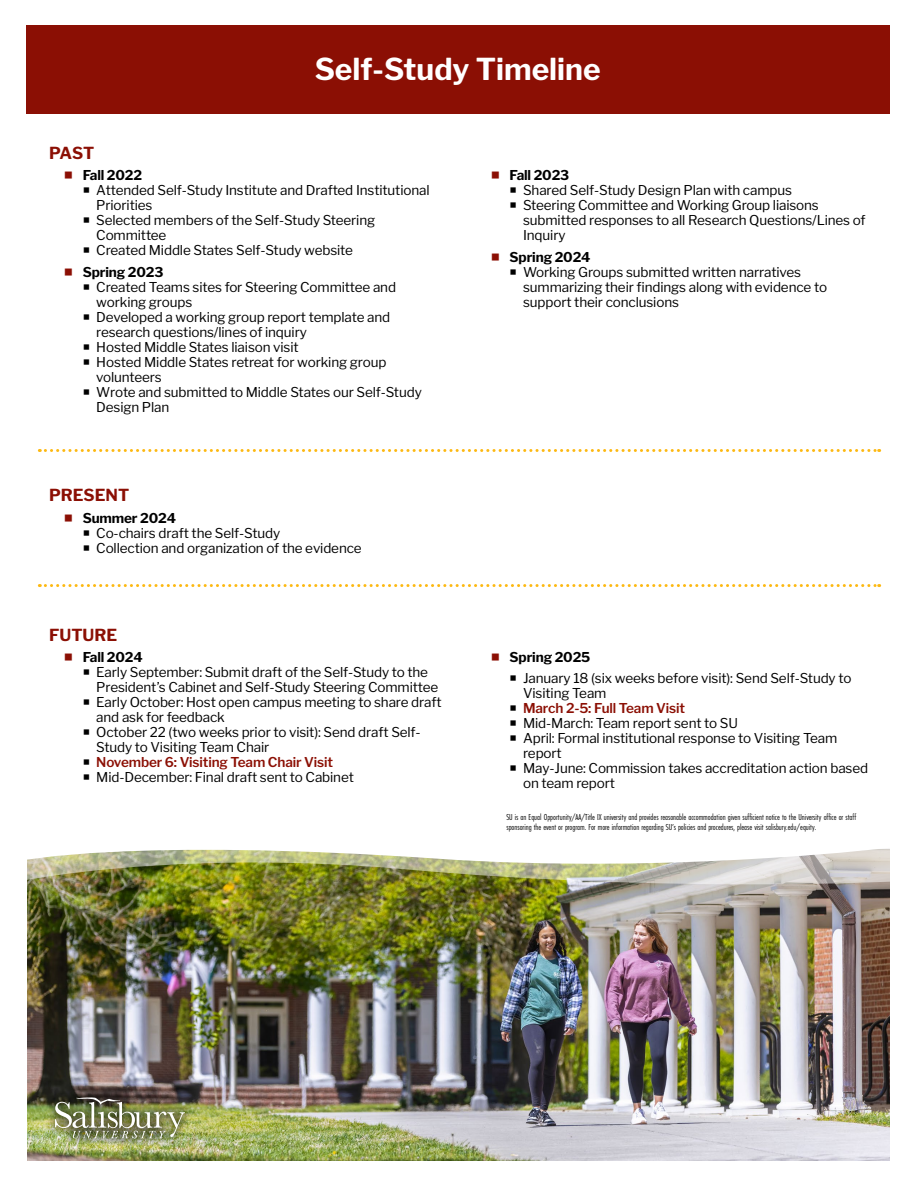
<style>
.page{position:relative;width:918px;height:1188px;background:#fff}
.page>*{position:absolute;margin:0;border:0;box-sizing:border-box;transform-origin:0 0}
.Sub-Header{font:700 30px "Libre Franklin";color:#fff}
.Sub-Header-2{font:700 16.5px "Libre Franklin";color:#8b0f04}
.t1{font:13.5px/15px "Libre Franklin";letter-spacing:-.01em;color:#000}
.t2{font:700 13.5px "Libre Franklin";letter-spacing:-.01em;color:#000}
.t3{font:600 13.5px "Libre Franklin";letter-spacing:-.01em;color:#8b0f04}
.t4{font:9px/10.5px "Futura PT Cond";color:#000}
</style>
<div class="page">
<img style="left:27px;top:884px;width:863px;height:277px">
<img style="left:27px;top:875px;width:863px;height:9px">
<img style="left:27px;top:848px;width:863px;height:27px">
<div style="left:46px;top:1088px;width:148px;height:60px;background:#000;opacity:.75"></div>
<img style="left:55px;top:1098px;width:130px;height:41px">
<div style="left:26px;top:26px;width:864px;height:88px;background:#8b0f04"></div>
<svg style="left:39px;top:449px;width:841px;height:3px"></svg>
<svg style="left:39px;top:584px;width:841px;height:3px"></svg>
<p class="Sub-Header" style="left:315px;top:51px;width:288px">Self-Study Timeline</p>
<p class="Sub-Header-2" style="left:49px;top:143px;width:47px">PAST</p>
<p class="t2" style="left:83px;top:167px;width:61px">Fall 2022</p>
<p class="t1" style="left:96px;top:183px;width:335px">Attended Self-Study Institute and Drafted Institutional<br>Priorities</p>
<p class="t1" style="left:96px;top:213px;width:280px">Selected members of the Self-Study Steering<br>Committee</p>
<p class="t1" style="left:96px;top:243px;width:258px">Created Middle States Self-Study website</p>
<p class="t2" style="left:83px;top:264px;width:82px">Spring 2023</p>
<p class="t1" style="left:96px;top:280px;width:301px">Created Teams sites for Steering Committee and working groups</p>
<p class="t1" style="left:96px;top:310px;width:295px">Developed a working group report template and research questions/lines of inquiry</p>
<p class="t1" style="left:96px;top:340px;width:204px">Hosted Middle States liaison visit</p>
<p class="t1" style="left:96px;top:355px;width:292px">Hosted Middle States retreat for working group volunteers</p>
<p class="t1" style="left:96px;top:385px;width:327px">Wrote and submitted to Middle States our Self-Study<br>Design Plan</p>
<p class="Sub-Header-2" style="left:49px;top:485px;width:82px">PRESENT</p>
<p class="t2" style="left:83px;top:510px;width:95px">Summer 2024</p>
<p class="t1" style="left:96px;top:525px;width:185px">Co-chairs draft the Self-Study</p>
<p class="t1" style="left:96px;top:540px;width:267px">Collection and organization of the evidence</p>
<p class="Sub-Header-2" style="left:49px;top:625px;width:70px">FUTURE</p>
<p class="t2" style="left:83px;top:649px;width:61px">Fall 2024</p>
<p class="t1" style="left:96px;top:665px;width:344px">Early September: Submit draft of the Self-Study to the<br>President’s Cabinet and Self-Study Steering Committee</p>
<p class="t1" style="left:96px;top:695px;width:347px">Early October: Host open campus meeting to share draft and ask for feedback</p>
<p class="t1" style="left:96px;top:725px;width:326px">October 22 (two weeks prior to visit): Send draft Self-<br>Study to Visiting Team Chair</p>
<p class="t3" style="left:96px;top:754px;width:238px">November 6: Visiting Team Chair Visit</p>
<p class="t1" style="left:96px;top:770px;width:259px">Mid-December: Final draft sent to Cabinet</p>
<p class="t2" style="left:510px;top:167px;width:61px">Fall 2023</p>
<p class="t1" style="left:523px;top:183px;width:270px">Shared Self-Study Design Plan with campus</p>
<p class="t1" style="left:523px;top:198px;width:344px">Steering Committee and Working Group liaisons submitted responses to all Research Questions/Lines of<br>Inquiry</p>
<p class="t2" style="left:510px;top:249px;width:82px">Spring 2024</p>
<p class="t1" style="left:523px;top:265px;width:305px">Working Groups submitted written narratives summarizing their findings along with evidence to support their conclusions</p>
<p class="t2" style="left:510px;top:649px;width:82px">Spring 2025</p>
<p class="t1" style="left:523px;top:671px;width:330px">January 18 (six weeks before visit): Send Self-Study to<br>Visiting Team</p>
<p class="t3" style="left:523px;top:700px;width:163px">March 2-5: Full Team Visit</p>
<p class="t1" style="left:523px;top:716px;width:216px">Mid-March: Team report sent to SU</p>
<p class="t1" style="left:523px;top:731px;width:316px">April: Formal institutional response to Visiting Team report</p>
<p class="t1" style="left:523px;top:761px;width:347px">May-June: Commission takes accreditation action based on team report</p>
<p class="t4" style="left:506px;top:811px;width:351px">SU is an Equal Opportunity/AA/Title IX university and provides reasonable accommodation given sufficient notice to the University office or staff sponsoring the event or program. For more information regarding SU’s policies and procedures, please visit salisbury.edu/equity.</p>
</div>
